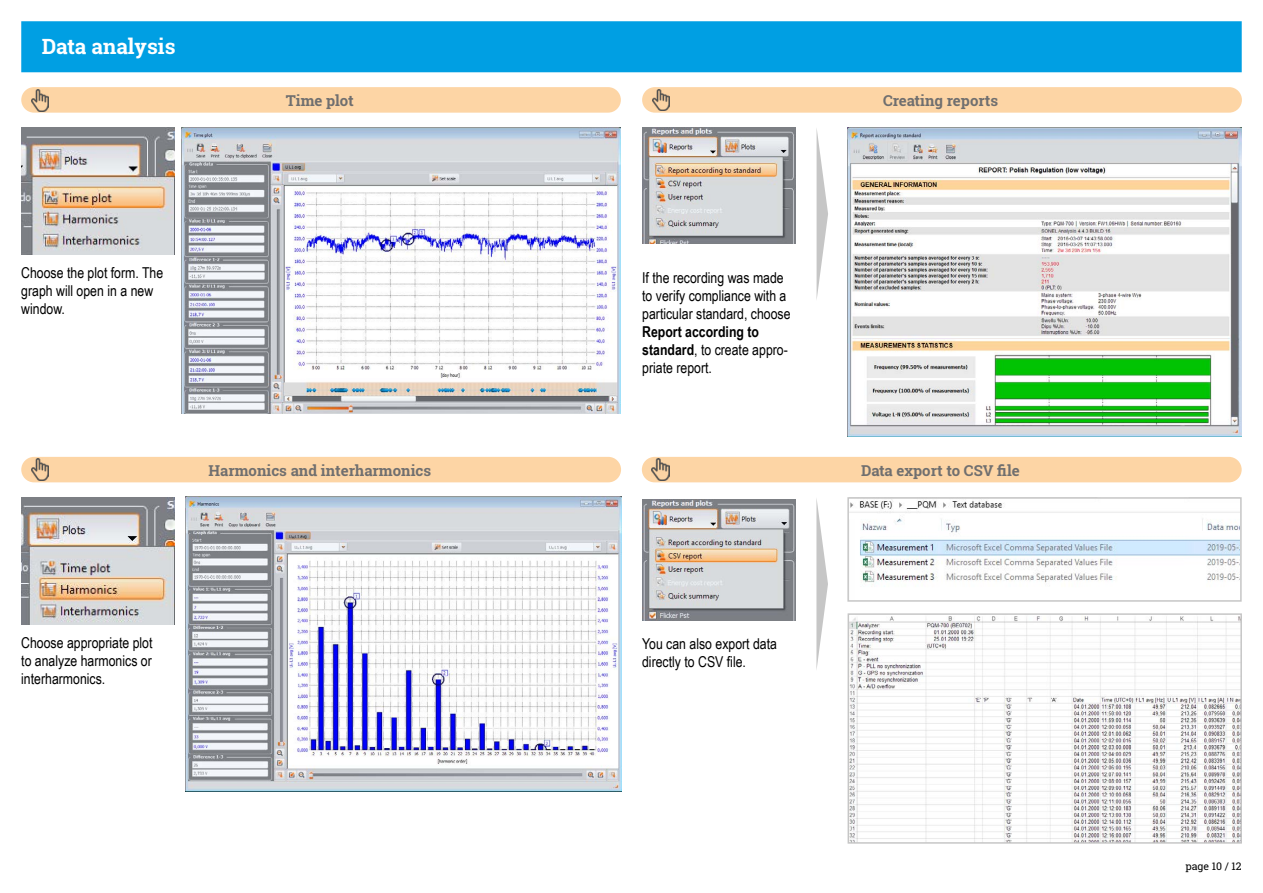
<style>
.page{position:relative;width:1263px;height:893px;background:#fff}
.page>*{position:absolute;margin:0;border:0;box-sizing:border-box;transform-origin:0 0}
.t1{font:700 21px "Roboto Slab";color:#fff}
.t2{font:15px/18px "Arial Narrow";color:#000}
.t3{font:700 15px "Roboto Slab";color:#706f6f}
.t4{font:10.5px "Roboto Slab";color:#000}
.s1{font-weight:700}
</style>
<div class="page">
<div style="left:21px;top:21px;width:1221px;height:51px;background:#009fe3;border:2px solid #009fe3"></div>
<div style="left:21px;top:87px;width:600px;height:26px;background:#fdd5a5;border-radius:13px"></div>
<img style="left:31px;top:90px;width:18px;height:21px">
<div style="left:21px;top:457px;width:600px;height:25px;background:#fdd5a5;border-radius:13px"></div>
<img style="left:31px;top:459px;width:18px;height:21px">
<div style="left:642px;top:87px;width:600px;height:26px;background:#fdd5a5;border-radius:13px"></div>
<img style="left:652px;top:89px;width:17px;height:21px">
<img style="left:181px;top:128px;width:440px;height:286px">
<img style="left:185px;top:497px;width:436px;height:294px">
<img style="left:847px;top:127px;width:395px;height:309px">
<img style="left:850px;top:500px;width:389px;height:83px">
<div style="left:847px;top:497px;width:395px;height:105px;border:2px solid #c6c6c6"></div>
<img style="left:21px;top:127px;width:153px;height:128px">
<img style="left:21px;top:497px;width:153px;height:128px">
<img style="left:642px;top:127px;width:153px;height:117px">
<img style="left:642px;top:499px;width:153px;height:121px">
<img style="left:850px;top:616px;width:389px;height:225px">
<div style="left:847px;top:613px;width:395px;height:231px;border:2px solid #c6c6c6"></div>
<svg style="left:816px;top:499px;width:12px;height:171px"></svg>
<svg style="left:816px;top:128px;width:12px;height:171px"></svg>
<div style="left:642px;top:457px;width:600px;height:25px;background:#fdd5a5;border-radius:13px"></div>
<img style="left:652px;top:459px;width:17px;height:21px">
<h1 class="t1" style="left:42px;top:32px;width:135px">Data analysis</h1>
<p class="t3" style="left:286px;top:91px;width:70px">Time plot</p>
<p class="t2" style="left:21px;top:263px;width:144px">Choose the plot form. The graph will open in a new window.</p>
<p class="t3" style="left:208px;top:460px;width:224px">Harmonics and interharmonics</p>
<p class="t2" style="left:21px;top:633px;width:133px;text-align:justify">Choose appropriate plot to analyze harmonics or interharmonics.</p>
<p class="t2" style="left:642px;top:268px;width:150px">If the recording was made to verify compliance with a particular standard, choose</p>
<p class="t2" style="left:642px;top:322px;width:147px"><span class="s1">Report according to standard</span>, to create appro&shy;priate report.</p>
<p class="t2" style="left:642px;top:634px;width:136px">You can also export data directly to CSV file.</p>
<p class="t3" style="left:883px;top:91px;width:117px">Creating reports</p>
<p class="t3" style="left:861px;top:460px;width:160px">Data export to CSV file</p>
<p class="t4" style="left:1185px;top:859px;width:58px">page 10 / 12</p>
</div>
